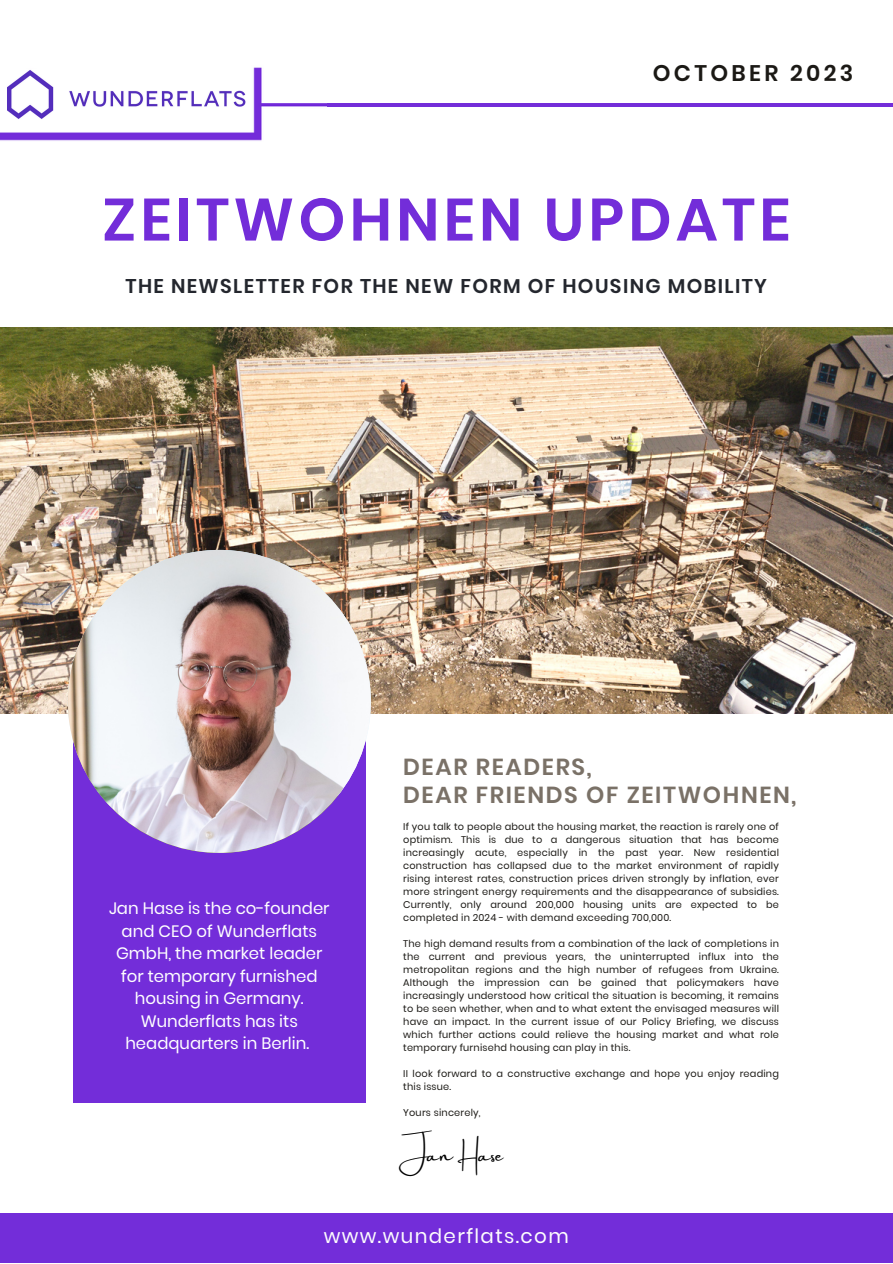
<style>
.page{position:relative;width:893px;height:1264px;background:#fff}
.page>*{position:absolute;margin:0;border:0;box-sizing:border-box;transform-origin:0 0}
.t1{font:600 59.55px "Poppins";letter-spacing:.07em;color:#732dd9}
.t2{font:600 23.1px "Poppins";letter-spacing:.07em;color:#7a7167}
.t3{font:600 22.5px "Poppins";letter-spacing:.15em;color:#1b1915}
.t4{font:600 19.8px "Poppins";letter-spacing:.07em;color:#24272e}
.t5{font:19.8px "Poppins";letter-spacing:.07em;color:#fdfdfd}
.t6{font:18.3px "Amsterdam Two";color:#000}
.t7{font:16.5px/22.5px "Poppins";color:#fff;text-align:center}
.t8{font:9.75px/13px "Poppins";letter-spacing:.02em;color:#1b1915;text-align:justify}
</style>
<div class="page">
<hr style="left:0;top:103px;width:892px;height:3px;background:#732dd9">
<img style="left:0;top:327px;width:892px;height:386px">
<div style="left:73px;top:698px;width:292px;height:404px;background:#732dd9"></div>
<div style="left:0;top:1212px;width:892px;height:50px;background:#732dd9"></div>
<img style="left:68px;top:550px;width:302px;height:302px;border-radius:50%">
<img style="left:0;top:67px;width:326px;height:74px">
<img style="left:7px;top:69px;width:239px;height:60px">
<p class="t3" style="left:652px;top:57px;width:202px">OCTOBER 2023</p>
<p class="t1" style="left:102px;top:178px;width:690px">ZEITWOHNEN UPDATE</p>
<p class="t4" style="left:125px;top:272px;width:643px">THE NEWSLETTER FOR THE NEW FORM OF HOUSING MOBILITY</p>
<p class="t7" style="left:109px;top:897px;width:222px">Jan Hase is the co-founder and CEO of Wunderflats<br>GmbH, the market leader for temporary furnished housing in Germany.<br>Wunderflats has its headquarters in Berlin.</p>
<p class="t2" style="left:403px;top:750px;width:190px">DEAR READERS,</p>
<p class="t2" style="left:403px;top:778px;width:395px">DEAR FRIENDS OF ZEITWOHNEN,</p>
<p class="t8" style="left:403px;top:820px;width:377px">If you talk to people about the housing market, the reaction is rarely one of optimism. This is due to a dangerous situation that has become increasingly acute, especially in the past year. New residential construction has collapsed due to the market environment of rapidly rising interest rates, construction prices driven strongly by inflation, ever more stringent energy requirements and the disappearance of subsidies.<br>Currently, only around 200,000 housing units are expected to be completed in 2024 - with demand exceeding 700,000.</p>
<p class="t8" style="left:403px;top:937px;width:377px">The high demand results from a combination of the lack of completions in the current and previous years, the uninterrupted influx into the metropolitan regions and the high number of refugees from Ukraine.<br>Although the impression can be gained that policymakers have increasingly understood how critical the situation is becoming, it remains to be seen whether, when and to what extent the envisaged measures will have an impact. In the current issue of our Policy Briefing, we discuss which further actions could relieve the housing market and what role temporary furnisehd housing can play in this.</p>
<p class="t8" style="left:403px;top:1067px;width:377px">II look forward to a constructive exchange and hope you enjoy reading this issue.</p>
<p class="t8" style="left:403px;top:1106px;width:79px">Yours sincerely,</p>
<p class="t6" style="left:404px;top:1144px;width:101px">Jan Hase</p>
<p class="t5" style="left:324px;top:1222px;width:246px">www.wunderflats.com</p>
</div>
